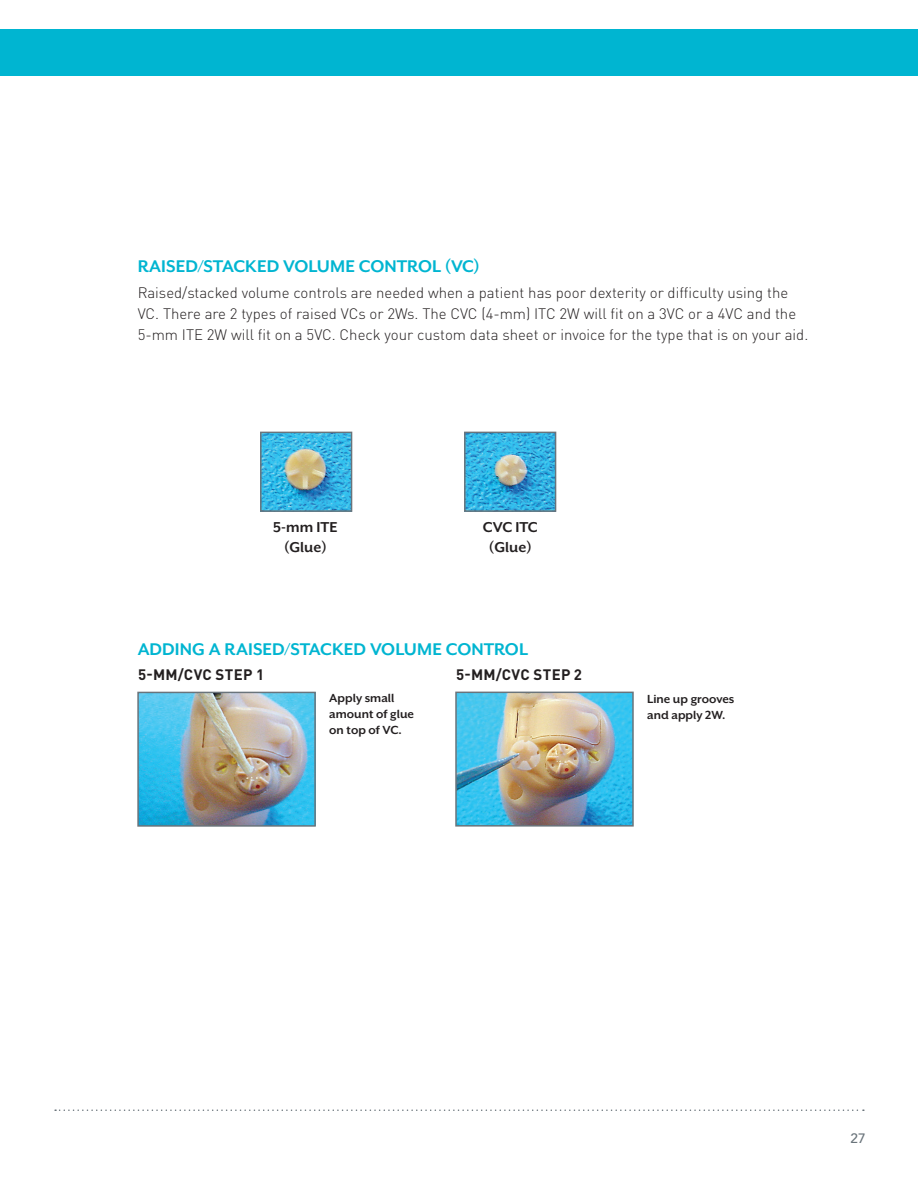
<style>
.page{position:relative;width:918px;height:1188px;background:#fff}
.page>*{position:absolute;margin:0;border:0;box-sizing:border-box;transform-origin:0 0}
.t1{font:700 19.5px "Mr Eaves XL San OT";color:#00b5d1}
.t2{font:700 16.5px/19.8px "Mr Eaves XL San OT";color:#231f20;text-align:center}
.t3{font:300 15px/21px "DINOT";color:#231f20}
.t4{font:700 15px "DINOT";letter-spacing:.02em;color:#231f20}
.t5{font:700 13.5px/16.2px "Mr Eaves XL San OT";color:#231f20}
.t6{font:13.5px "Avenir LT SLI Std Medium";color:#6a747b}
</style>
<div class="page">
<div style="left:0;top:29px;width:918px;height:47px;background:#00b5d1"></div>
<svg style="left:55px;top:1109px;width:809px;height:2px"></svg>
<img style="left:140px;top:695px;width:173px;height:129px">
<div style="left:137px;top:692px;width:179px;height:135px;border:2px solid #6a747b"></div>
<img style="left:458px;top:695px;width:173px;height:129px">
<div style="left:455px;top:692px;width:179px;height:135px;border:2px solid #6a747b"></div>
<img style="left:263px;top:435px;width:86px;height:74px">
<div style="left:260px;top:432px;width:92px;height:80px;border:2px solid #6a747b"></div>
<img style="left:467px;top:435px;width:86px;height:74px">
<div style="left:464px;top:432px;width:92px;height:80px;border:2px solid #6a747b"></div>
<h1 class="t1" style="left:138px;top:255px;width:344px">RAISED/STACKED VOLUME CONTROL (VC)</h1>
<p class="t3" style="left:138px;top:282px;width:672px">Raised/stacked volume controls are needed when a patient has poor dexterity or difficulty using the<br>VC. There are 2 types of raised VCs or 2Ws. The CVC (4-mm) ITC 2W will fit on a 3VC or a 4VC and the<br>5-mm ITE 2W will fit on a 5VC. Check your custom data sheet or invoice for the type that is on your aid.</p>
<p class="t2" style="left:273px;top:517px;width:66px">5-mm ITE (Glue)</p>
<p class="t2" style="left:483px;top:517px;width:56px">CVC ITC (Glue)</p>
<h1 class="t1" style="left:138px;top:638px;width:392px">ADDING A RAISED/STACKED VOLUME CONTROL</h1>
<p class="t4" style="left:138px;top:665px;width:128px">5-MM/CVC STEP 1</p>
<p class="t5" style="left:329px;top:689px;width:86px">Apply small amount of glue on top of VC.</p>
<p class="t4" style="left:456px;top:665px;width:128px">5-MM/CVC STEP 2</p>
<p class="t5" style="left:647px;top:691px;width:89px">Line up grooves and apply 2W.</p>
<p class="t6" style="left:851px;top:1130px;width:17px">27</p>
</div>
